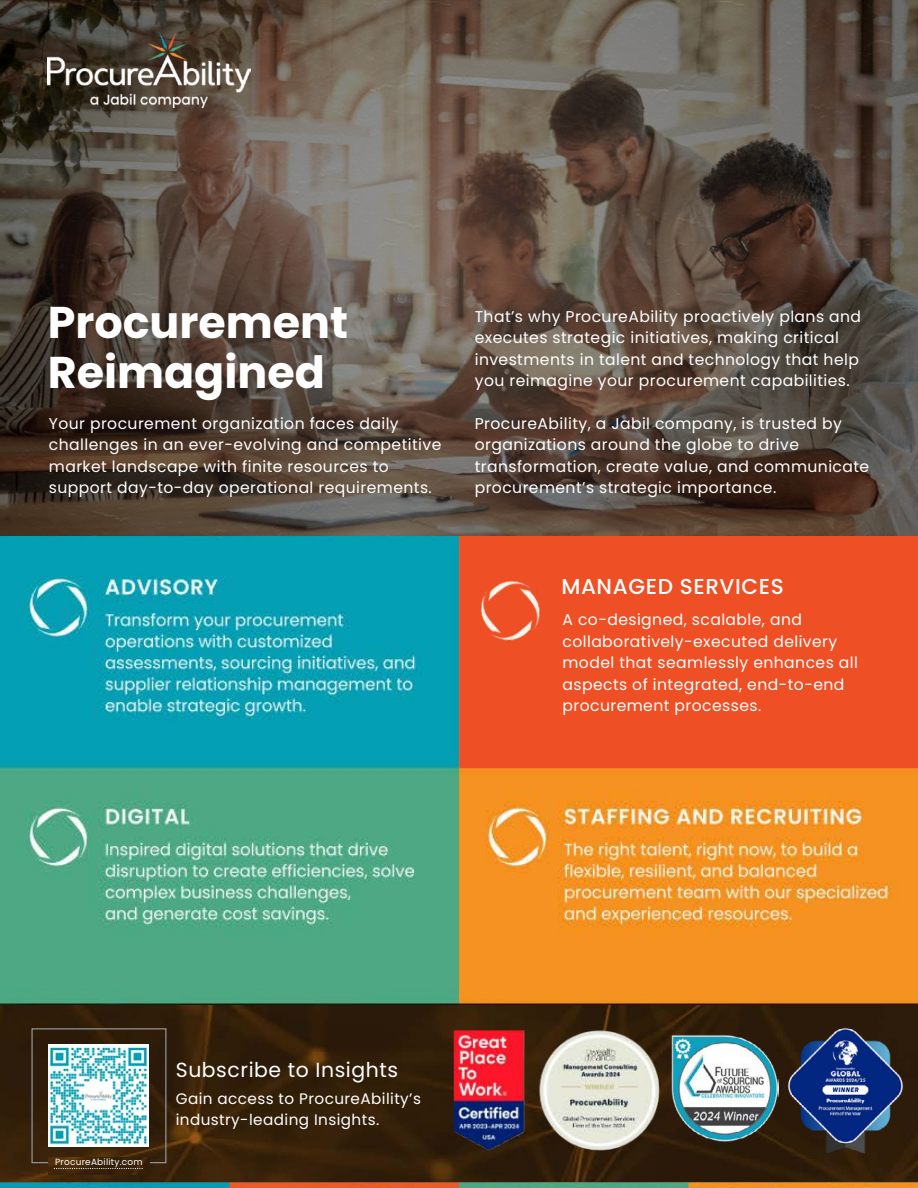
<style>
.page{position:relative;width:918px;height:1188px;background:#fff}
.page>*{position:absolute;margin:0;border:0;box-sizing:border-box;transform-origin:0 0}
.t1{font:700 44.4px/50.7px "Poppins";color:#fff}
.t2{font:500 21.6px "Poppins";letter-spacing:.03em;color:#fff}
.t3{font:20.4px "Poppins";letter-spacing:.03em;color:#fff}
.t4{font:15.6px/21.5px "Poppins";letter-spacing:.03em;color:#fff}
.t5{font:15.15px/21px "Poppins";letter-spacing:.025em;color:#fff}
.t6{font:9px "Poppins";letter-spacing:.03em;color:#fff}
</style>
<div class="page">
<img style="left:0;top:535px;width:918px;height:653px">
<img style="left:0;top:0;width:918px;height:535px">
<img style="left:48px;top:32px;width:202px;height:76px">
<img style="left:0;top:1005px;width:918px;height:177px">
<div style="left:31px;top:1028px;width:135px;height:135px;border:1px solid #989898"></div>
<img style="left:49px;top:1045px;width:100px;height:101px">
<img style="left:49px;top:1158px;width:100px;height:17px">
<svg style="left:54px;top:1168px;width:89px;height:1px"></svg>
<img style="left:439px;top:1007px;width:227px;height:167px">
<img style="left:779px;top:1019px;width:133px;height:143px">
<img style="left:672px;top:1035px;width:107px;height:106px">
<div style="left:460px;top:536px;width:458px;height:232px;background:#ef4f25"></div>
<img style="left:481px;top:581px;width:59px;height:60px">
<h1 class="t1" style="left:48px;top:297px;width:302px">Procurement<br>Reimagined</h1>
<p class="t4" style="left:49px;top:414px;width:394px">Your procurement organization faces daily challenges in an ever-evolving and competitive market landscape with finite resources to support day-to-day operational requirements.</p>
<p class="t4" style="left:475px;top:307px;width:388px">That’s why ProcureAbility proactively plans and executes strategic initiatives, making critical investments in talent and technology that help you reimagine your procurement capabilities.</p>
<p class="t4" style="left:475px;top:414px;width:396px">ProcureAbility, a Jabil company, is trusted by organizations around the globe to drive transformation, create value, and communicate procurement’s strategic importance.</p>
<h2 class="t2" style="left:561px;top:574px;width:224px">MANAGED SERVICES</h2>
<p class="t4" style="left:562px;top:611px;width:297px">A co-designed, scalable, and collaboratively-executed delivery model that seamlessly enhances all aspects of integrated, end-to-end procurement processes.</p>
<p class="t6" style="left:55px;top:1158px;width:89px">ProcureAbility.com</p>
<h3 class="t3" style="left:176px;top:1062px;width:224px">Subscribe to Insights</h3>
<p class="t5" style="left:176px;top:1090px;width:247px">Gain access to ProcureAbility’s industry-leading Insights.</p>
</div>
